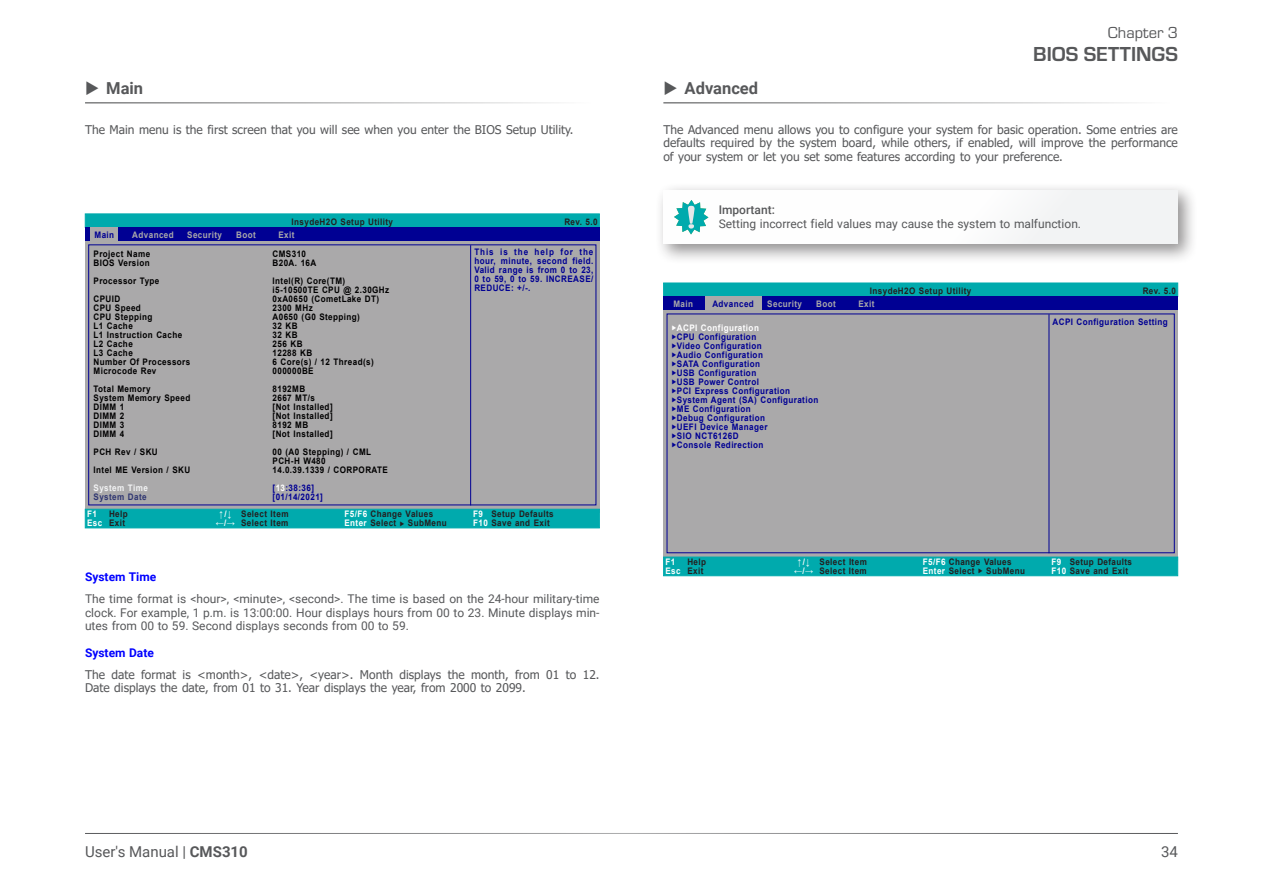
<style>
.page{position:relative;width:1263px;height:893px;background:#fff}
.page>*{position:absolute;margin:0;border:0;box-sizing:border-box;transform-origin:0 0}
.t1{font:700 21px "Eurostile";color:#57585a}
.t2{font:700 16.5px "Roboto";color:#57585a}
.t3{font:16.5px "Eurostile";color:#57585a}
.t4{font:15px "Roboto";color:#57585a}
.Body_Text{font:12px/13.5px "Tahoma";color:#57585a}
.Body_Text-2{font:12px/13.5px "Roboto";color:#57585a;text-align:justify}
.note{font:12px "Roboto";color:#57585a}
.BIOS_Item{font:700 12px "Roboto";color:#00f}
.note-2{font:500 12px "Roboto";color:#57585a}
.t5{font:700 9px/9px "Arial";letter-spacing:.05em;color:#000;scale:.9 1}
.t6{font:700 9px/9px "Arial";letter-spacing:.05em;color:#000093;text-align:justify;scale:.9 1}
.t7{font:700 9px/9px "Arial";letter-spacing:.05em;color:#231f20;scale:.9 1}
.t8{font:700 9px "Arial";letter-spacing:.05em;color:#aaa9aa;scale:.9 1}
.t9{font:700 9px "Arial";letter-spacing:.05em;color:#fff;scale:.9 1}
.t10{font:700 9px "Arial";letter-spacing:.05em;color:#f2f3f4;scale:.9 1}
.t11{font:700 9px "Arial";letter-spacing:.05em;color:#2f3671;scale:.9 1}
.s1{color:#fff}
.s2{font-weight:700}
</style>
<div class="page">
<hr style="left:85px;top:833px;width:1093px;height:1px;background:#57585a">
<div style="left:85px;top:227px;width:515px;height:285px;background:#aaa9aa"></div>
<div style="left:85px;top:214px;width:515px;height:14px;background:#00aaad"></div>
<div style="left:85px;top:227px;width:515px;height:14px;background:#000093"></div>
<div style="left:85px;top:509px;width:515px;height:19px;background:#00aaad"></div>
<div style="left:88px;top:244px;width:508px;height:261px;border:1px solid #000093"></div>
<hr style="left:470px;top:245px;width:1px;height:260px;background:#000093">
<div style="left:663px;top:296px;width:515px;height:264px;background:#aaa9aa"></div>
<div style="left:663px;top:283px;width:515px;height:14px;background:#00aaad;border:1px solid #00aaad"></div>
<div style="left:663px;top:297px;width:515px;height:13px;background:#000093"></div>
<div style="left:663px;top:557px;width:515px;height:19px;background:#00aaad;border:1px solid #00aaad"></div>
<div style="left:666px;top:313px;width:509px;height:240px;border:1px solid #000093"></div>
<hr style="left:1048px;top:314px;width:1px;height:239px;background:#000093">
<div style="left:90px;top:227px;width:28px;height:14px;background:#aaa9aa"></div>
<div style="left:705px;top:297px;width:57px;height:14px;background:#aaa9aa"></div>
<hr style="left:85px;top:102px;width:515px;height:2px;background:#595a5b">
<hr style="left:663px;top:102px;width:515px;height:2px;background:#595a5b">
<div style="left:655px;top:182px;width:543px;height:82px;background:#231f20;opacity:.5"></div>
<div style="left:663px;top:190px;width:515px;height:54px;background:#fefefe"></div>
<svg style="left:674px;top:200px;width:34px;height:34px"></svg>
<p class="t2" style="left:106px;top:76px;width:38px">Main</p>
<p class="Body_Text" style="left:85px;top:123px;width:490px">The Main menu is the first screen that you will see when you enter the BIOS Setup Utility.</p>
<p class="t7" style="left:291px;top:217px;width:114px">InsydeH2O Setup Utility</p>
<p class="t7" style="left:564px;top:217px;width:39px">Rev. 5.0</p>
<p class="t6" style="left:95px;top:230px;width:23px">Main</p>
<p class="t8" style="left:132px;top:228px;width:48px">Advanced</p>
<p class="t8" style="left:187px;top:228px;width:40px">Security</p>
<p class="t8" style="left:236px;top:228px;width:23px">Boot</p>
<p class="t8" style="left:278px;top:228px;width:19px">Exit</p>
<p class="t5" style="left:94px;top:249px;width:64px">Project Name</p>
<p class="t5" style="left:94px;top:258px;width:64px">BIOS Version</p>
<p class="t5" style="left:94px;top:276px;width:75px">Processor Type</p>
<p class="t5" style="left:94px;top:294px;width:31px">CPUID</p>
<p class="t5" style="left:94px;top:303px;width:54px">CPU Speed</p>
<p class="t5" style="left:94px;top:312px;width:67px">CPU Stepping</p>
<p class="t5" style="left:94px;top:321px;width:45px">L1 Cache</p>
<p class="t5" style="left:94px;top:330px;width:100px">L1 Instruction Cache</p>
<p class="t5" style="left:94px;top:339px;width:45px">L2 Cache</p>
<p class="t5" style="left:94px;top:348px;width:45px">L3 Cache</p>
<p class="t5" style="left:94px;top:357px;width:109px">Number Of Processors</p>
<p class="t5" style="left:94px;top:366px;width:71px">Microcode Rev</p>
<p class="t5" style="left:94px;top:384px;width:65px">Total Memory</p>
<p class="t5" style="left:94px;top:393px;width:109px">System Memory Speed</p>
<p class="t5" style="left:94px;top:402px;width:36px">DIMM 1</p>
<p class="t5" style="left:94px;top:411px;width:36px">DIMM 2</p>
<p class="t5" style="left:94px;top:420px;width:36px">DIMM 3</p>
<p class="t5" style="left:94px;top:429px;width:36px">DIMM 4</p>
<p class="t5" style="left:94px;top:447px;width:73px">PCH Rev / SKU</p>
<p class="t5" style="left:94px;top:465px;width:109px">Intel ME Version / SKU</p>
<p class="t10" style="left:94px;top:481px;width:62px">System Time</p>
<p class="t11" style="left:94px;top:490px;width:61px">System Date</p>
<p class="t5" style="left:273px;top:249px;width:39px">CMS310</p>
<p class="t5" style="left:273px;top:258px;width:50px">B20A. 16A</p>
<p class="t5" style="left:273px;top:276px;width:82px">Intel(R) Core(TM)</p>
<p class="t5" style="left:273px;top:285px;width:131px">i5-10500TE CPU @ 2.30GHz</p>
<p class="t5" style="left:273px;top:294px;width:120px">0xA0650 (CometLake DT)<br>2300 MHz</p>
<p class="t5" style="left:273px;top:312px;width:99px">A0650 (G0 Stepping)</p>
<p class="t5" style="left:273px;top:321px;width:29px">32 KB</p>
<p class="t5" style="left:273px;top:330px;width:29px">32 KB</p>
<p class="t5" style="left:273px;top:339px;width:35px">256 KB</p>
<p class="t5" style="left:273px;top:348px;width:46px">12288 KB</p>
<p class="t5" style="left:273px;top:357px;width:114px">6 Core(s) / 12 Thread(s)</p>
<p class="t5" style="left:273px;top:366px;width:47px">000000BE</p>
<p class="t5" style="left:273px;top:384px;width:38px">8192MB</p>
<p class="t5" style="left:273px;top:393px;width:49px">2667 MT/s</p>
<p class="t5" style="left:273px;top:402px;width:68px">[Not Installed]</p>
<p class="t5" style="left:273px;top:411px;width:68px">[Not Installed]</p>
<p class="t5" style="left:273px;top:420px;width:41px">8192 MB</p>
<p class="t5" style="left:273px;top:429px;width:68px">[Not Installed]</p>
<p class="t5" style="left:273px;top:447px;width:111px">00 (A0 Stepping) / CML</p>
<p class="t5" style="left:273px;top:456px;width:61px">PCH-H W480</p>
<p class="t5" style="left:273px;top:465px;width:130px">14.0.39.1339 / CORPORATE</p>
<p class="t6" style="left:273px;top:483px;width:48px">[<span class="s1">13</span>:38:36]</p>
<p class="t6" style="left:273px;top:492px;width:57px">[01/14/2021]</p>
<p class="t6" style="left:474px;top:248px;width:134px">This is the help for the hour, minute, second field.<br>Valid range is from 0 to 23, 0 to 59, 0 to 59. INCREASE/ REDUCE: +/-.</p>
<p class="t9" style="left:87px;top:508px;width:12px">F1</p>
<p class="t7" style="left:109px;top:510px;width:22px">Help</p>
<p class="t7" style="left:87px;top:519px;width:44px"><span class="s1">Esc</span> Exit</p>
<p class="t7" style="left:219px;top:510px;width:78px"><span class="s1">↑/↓</span> Select Item</p>
<p class="t7" style="left:216px;top:519px;width:82px"><span class="s1">←/→</span> Select Item</p>
<p class="t7" style="left:344px;top:510px;width:115px"><span class="s1">F5/F6</span> Change Values<br><span class="s1">Enter</span> Select ◆ SubMenu</p>
<p class="t7" style="left:473px;top:510px;width:91px"><span class="s1">F9</span> Setup Defaults</p>
<p class="t7" style="left:473px;top:519px;width:87px"><span class="s1">F10</span> Save and Exit</p>
<p class="BIOS_Item" style="left:85px;top:569px;width:73px">System Time</p>
<p class="Body_Text-2" style="left:85px;top:592px;width:516px">The time format is &lt;hour&gt;, &lt;minute&gt;, &lt;second&gt;. The time is based on the 24-hour military-time clock. For example, 1 p.m. is 13:00:00. Hour displays hours from 00 to 23. Minute displays min&shy;utes from 00 to 59. Second displays seconds from 00 to 59.</p>
<p class="BIOS_Item" style="left:85px;top:644px;width:70px">System Date</p>
<p class="Body_Text" style="left:85px;top:668px;width:516px">The date format is &lt;month&gt;, &lt;date&gt;, &lt;year&gt;. Month displays the month, from 01 to 12.<br>Date displays the date, from 01 to 31. Year displays the year, from 2000 to 2099.</p>
<h3 class="t4" style="left:85px;top:841px;width:164px">User's Manual | <span class="s2">CMS310</span></h3>
<h2 class="t3" style="left:1108px;top:22px;width:72px">Chapter 3</h2>
<h1 class="t1" style="left:1033px;top:39px;width:146px">BIOS SETTINGS</h1>
<p class="t2" style="left:685px;top:76px;width:75px">Advanced</p>
<p class="Body_Text" style="left:663px;top:123px;width:516px;text-align:justify">The Advanced menu allows you to configure your system for basic operation. Some entries are defaults required by the system board, while others, if enabled, will improve the performance of your system or let you set some features according to your preference.</p>
<p class="note-2" style="left:719px;top:201px;width:58px">Important:</p>
<p class="note" style="left:719px;top:215px;width:364px">Setting incorrect field values may cause the system to malfunction.</p>
<p class="t7" style="left:870px;top:286px;width:114px">InsydeH2O Setup Utility</p>
<p class="t7" style="left:1143px;top:286px;width:39px">Rev. 5.0</p>
<p class="t8" style="left:673px;top:297px;width:23px">Main</p>
<p class="t6" style="left:712px;top:299px;width:48px">Advanced</p>
<p class="t8" style="left:767px;top:297px;width:40px">Security</p>
<p class="t8" style="left:816px;top:297px;width:23px">Boot</p>
<p class="t8" style="left:858px;top:297px;width:19px">Exit</p>
<p class="t9" style="left:672px;top:322px;width:98px">◆ACPI Configuration</p>
<p class="t6" style="left:672px;top:333px;width:95px">◆ CPU Configuration</p>
<p class="t6" style="left:672px;top:342px;width:102px">◆Video Configuration</p>
<p class="t6" style="left:672px;top:351px;width:103px">◆Audio Configuration</p>
<p class="t6" style="left:672px;top:360px;width:100px">◆ SATA Configuration</p>
<p class="t6" style="left:672px;top:369px;width:95px">◆ USB Configuration</p>
<p class="t6" style="left:672px;top:378px;width:98px">◆ USB Power Control</p>
<p class="t6" style="left:672px;top:387px;width:133px">◆ PCI Express Configuration</p>
<p class="t6" style="left:672px;top:396px;width:164px">◆ System Agent (SA) Configuration</p>
<p class="t6" style="left:672px;top:405px;width:89px">◆ ME Configuration</p>
<p class="t6" style="left:672px;top:414px;width:105px">◆ Debug Configuration</p>
<p class="t6" style="left:672px;top:423px;width:108px">◆ UEFI Device Manager</p>
<p class="t6" style="left:672px;top:432px;width:76px">◆SIO NCT6126D</p>
<p class="t6" style="left:672px;top:441px;width:103px">◆ Console Redirection</p>
<p class="t6" style="left:1052px;top:318px;width:130px">ACPI Configuration Setting</p>
<p class="t9" style="left:665px;top:556px;width:12px">F1</p>
<p class="t7" style="left:687px;top:558px;width:22px">Help</p>
<p class="t7" style="left:665px;top:567px;width:44px"><span class="s1">Esc</span> Exit</p>
<p class="t7" style="left:797px;top:558px;width:78px"><span class="s1">↑/↓</span> Select Item</p>
<p class="t7" style="left:794px;top:567px;width:82px"><span class="s1">←/→</span> Select Item</p>
<p class="t7" style="left:923px;top:558px;width:115px"><span class="s1">F5/F6</span> Change Values<br><span class="s1">Enter</span> Select ◆ SubMenu</p>
<p class="t7" style="left:1051px;top:558px;width:91px"><span class="s1">F9</span> Setup Defaults</p>
<p class="t7" style="left:1051px;top:567px;width:87px"><span class="s1">F10</span> Save and Exit</p>
<h3 class="t4" style="left:1161px;top:841px;width:18px">34</h3>
</div>
